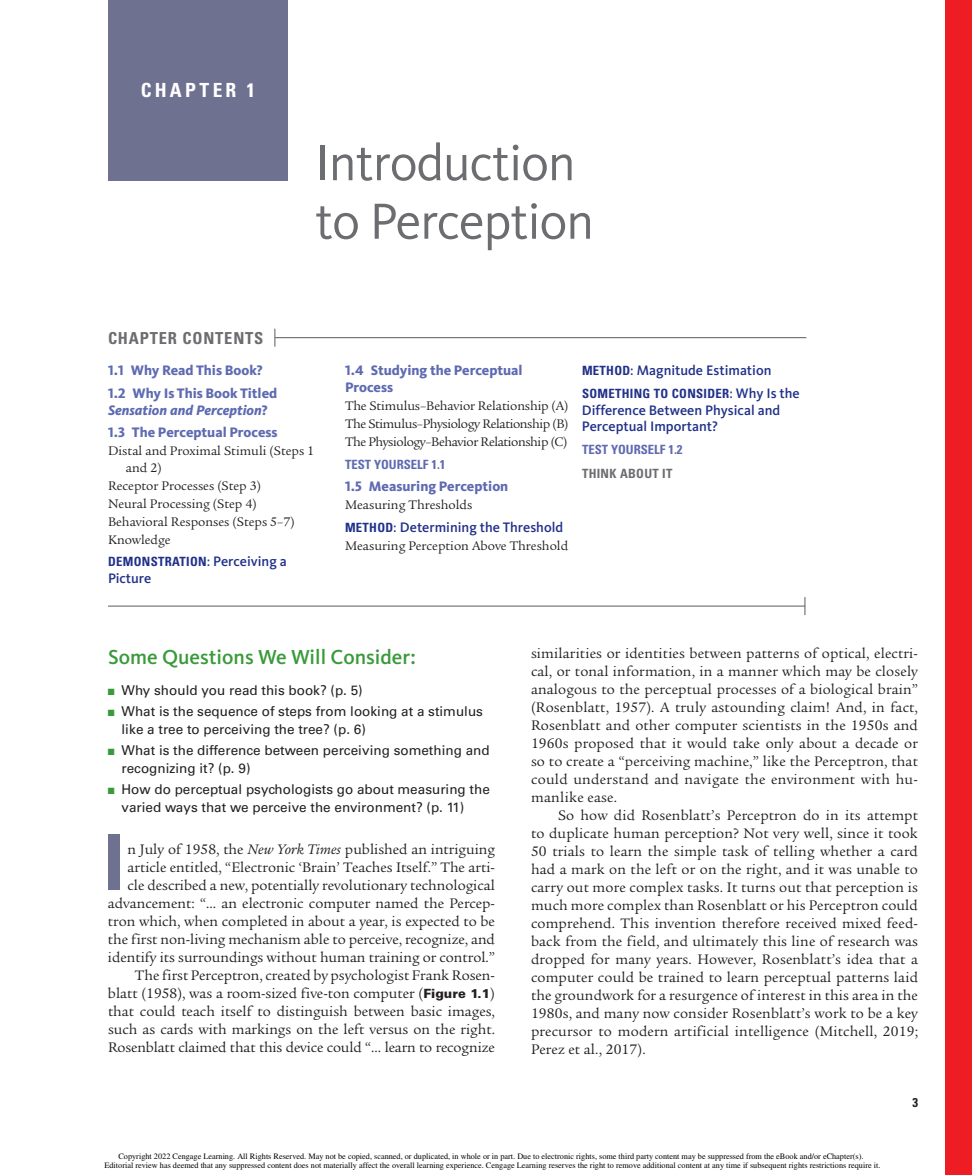
<style>
.page{position:relative;width:972px;height:1175px;background:#fff}
.page>*{position:absolute;margin:0;border:0;box-sizing:border-box;transform-origin:0 0}
.t1{font:700 82.8px "Kievit OT";color:#6f7191}
.t2{font:52.5px/58.5px "Kievit OT";letter-spacing:-.02em;color:#6c6d70}
.t3{font:500 21px "Kievit OT";color:#3a9a3b}
.t4{font:700 condensed 19.5px "Univers LT Std";color:#fff}
.t5{font:700 condensed 16.5px "Univers LT Std";color:#6c6d70}
.t6{font:15px/18px "Legacy Serif Std";letter-spacing:.01em;color:#231f20;text-align:right}
.t7{font:800 14.25px/22.5px "Kievit OT";color:#5e6ab1}
.t8{font:500 14.25px/16.5px "Kievit OT";color:#213189}
.t9{font:13.5px/18px "Legacy Serif Std";color:#231f20}
.t10{font:13.5px/18px "Univers LT Std";color:#231f20}
.t11{font:700 condensed 12.75px "Univers LT Std";letter-spacing:.025em;color:#213189}
.t12{font:700 condensed 12.75px/24px "Univers LT Std";letter-spacing:.025em;color:#6c6d70}
.t13{font:700 condensed 12.75px "Univers LT Std";color:#5e6ab1}
.t14{font:700 condensed 12.75px "Univers LT Std";color:#231f20}
.t15{font:8.25px/9.6px "Times";color:#000;text-align:center}
.s1{font-style:italic}
.s2{font-family:"Kievit OT";font-weight:500;font-stretch:normal;font-size:14.25px}
.s3{font-family:"Univers LT Std";font-weight:700;font-stretch:condensed;font-size:12.75px}
.s4{color:#5e6ab1}
.s5{color:#3a9a3b}
.s6{font-family:"Univers LT Std";font-weight:900;font-size:12.75px}
</style>
<div class="page">
<hr style="left:108px;top:605px;width:697px;height:1px;background:#6c6d70">
<svg style="left:804px;top:597px;width:2px;height:18px"></svg>
<div style="left:108px;top:0;width:180px;height:180px;background:#6f7191"></div>
<hr style="left:275px;top:337px;width:531px;height:1px;background:#6c6d70">
<svg style="left:274px;top:328px;width:1px;height:18px"></svg>
<div style="left:945px;top:0;width:27px;height:1174px;background:#ee1d23"></div>
<p class="t4" style="left:141px;top:78px;width:72px">CHA PTER</p>
<p class="t4" style="left:247px;top:78px;width:10px">1</p>
<p class="t5" style="left:108px;top:327px;width:52px">CHAPTER</p>
<p class="t5" style="left:182px;top:327px;width:21px">CONTENTS</p>
<p class="t2" style="left:315px;top:133px;width:281px">Introduction to Perception</p>
<p class="t7" style="left:108px;top:359px;width:171px">1.1 Why Read This Book?<br>1.2 Why Is This Book Titled</p>
<p class="t7" style="left:108px;top:398px;width:171px"><span class="s1">Sensation and Perception</span>?<br>1.3 The Perceptual Process</p>
<p class="t9" style="left:126px;top:442px;width:190px;line-height:16.5px;text-indent:-18px">Distal and Proximal Stimuli (Steps 1 and 2)</p>
<p class="t9" style="left:108px;top:476px;width:188px">Receptor Processes (Step 3)<br>Neural Processing (Step 4)<br>Behavioral Responses (Steps 5–7)<br>Knowledge</p>
<p class="t11" style="left:108px;top:553px;width:180px">DEMONSTRATION: <span class="s2">Perceiving a</span></p>
<p class="t8" style="left:108px;top:569px;width:45px">Picture</p>
<p class="t7" style="left:345px;top:362px;width:179px;line-height:16.5px">1.4 Studying the Perceptual<br>Process</p>
<p class="t9" style="left:345px;top:397px;width:225px;text-align:justify">The Stimulus–Behavior Relationship (A)<br>The Stimulus–Physiology Relationship (B)<br>The Physiology–Behavior Relationship (C)</p>
<p class="t13" style="left:345px;top:456px;width:14px">TEST</p>
<p class="t13" style="left:374px;top:456px;width:73px">YOURSELF 1.1</p>
<p class="t7" style="left:345px;top:475px;width:165px">1.5 Measuring Perception</p>
<p class="t9" style="left:345px;top:496px;width:129px">Measuring Thresholds</p>
<p class="t8" style="left:345px;top:518px;width:220px"><span class="s3">METHOD:</span> Determining the Threshold</p>
<p class="t9" style="left:345px;top:536px;width:225px">Measuring Perception Above Threshold</p>
<p class="t8" style="left:582px;top:362px;width:191px"><span class="s3">METHOD:</span> Magnitude Estimation</p>
<p class="t11" style="left:582px;top:385px;width:219px">SOMETHING TO CONSIDER: <span class="s2">Why is the</span></p>
<p class="t8" style="left:582px;top:401px;width:200px">Difference Between Physical and<br>Perceptual I mportant?</p>
<p class="t13" style="left:582px;top:441px;width:14px">TEST</p>
<p class="t12" style="left:582px;top:437px;width:102px;text-indent:29px"><span class="s4">YOURSELF 1.2<br></span>THINK ABOUT IT</p>
<p class="t3" style="left:108px;top:644px;width:309px">Some Questions We Will Consider:</p>
<p class="t10" style="left:108px;top:681px;width:256px"><span class="s5">■</span> Why should you read this book? (p. 5)</p>
<p class="t10" style="left:122px;top:702px;width:363px;text-indent:-14px"><span class="s5">■</span> What is the sequence of steps from looking at a stimulus like a tree to perceiving the tree? (p. 6)</p>
<p class="t10" style="left:122px;top:741px;width:370px;text-indent:-14px"><span class="s5">■</span> What is the difference between perceiving something and recognizing it? (p. 9)</p>
<p class="t10" style="left:122px;top:780px;width:370px;text-indent:-14px"><span class="s5">■</span> How do perceptual psychologists go about measuring the varied ways that we perceive the environment? (p. 11)</p>
<p class="t1" style="left:101px;top:812px;width:28px">I</p>
<p class="t6" style="left:108px;top:840px;width:389px">n July of 1958, the <span class="s1">New York Times</span> published an intriguing article entitled, “Electronic ‘Brain’ Teaches Itself.” The arti&shy;cle described a new, potentially revolutionary technological advancement: “… an electronic computer named the Percep&shy;tron which, when completed in about a year, is expected to be the first non-living mechanism able to perceive, recognize, and identify its surroundings without human training or control.” The first Perceptron, created by psychologist Frank Rosen&shy;blatt (1958), was a room-sized five-ton computer (<span class="s6">Figure 1.1</span>) that could teach itself to distinguish between basic images, such as cards with markings on the left versus on the right.<br>Rosenblatt claimed that this device could “… learn to recognize</p>
<p class="t6" style="left:531px;top:644px;width:389px">similarities or identities between patterns of optical, electri-</p>
<p class="t6" style="left:531px;top:662px;width:388px">cal, or tonal information, in a manner which may be closely</p>
<p class="t6" style="left:531px;top:680px;width:388px">analogous to the perceptual processes of a biological brain”</p>
<p class="t6" style="left:531px;top:698px;width:388px">(Rosenblatt, 1957). A truly astounding claim! And, in fact,</p>
<p class="t6" style="left:531px;top:716px;width:388px">Rosenblatt and other computer scientists in the 1950s and</p>
<p class="t6" style="left:531px;top:734px;width:389px">1960s proposed that it would take only about a decade or</p>
<p class="t6" style="left:531px;top:752px;width:389px">so to create a “perceiving machine,” like the Perceptron, that</p>
<p class="t6" style="left:531px;top:770px;width:388px">could understand and navigate the environment with hu-</p>
<p class="t6" style="left:531px;top:788px;width:88px">manlike ease.</p>
<p class="t6" style="left:558px;top:806px;width:361px">So how did Rosenblatt’s Perceptron do in its attempt</p>
<p class="t6" style="left:531px;top:824px;width:389px">to duplicate human perception? Not very well, since it took</p>
<p class="t6" style="left:531px;top:842px;width:388px">50 trials to learn the simple task of telling whether a card</p>
<p class="t6" style="left:531px;top:860px;width:388px">had a mark on the left or on the right, and it was unable to</p>
<p class="t6" style="left:531px;top:878px;width:388px">carry out more complex tasks. It turns out that perception is</p>
<p class="t6" style="left:531px;top:896px;width:388px">much more complex than Rosenblatt or his Perceptron could</p>
<p class="t6" style="left:531px;top:914px;width:388px">comprehend. This invention therefore received mixed feed-</p>
<p class="t6" style="left:531px;top:932px;width:389px">back from the field, and ultimately this line of research was</p>
<p class="t6" style="left:531px;top:950px;width:389px">dropped for many years. However, Rosenblatt’s idea that a</p>
<p class="t6" style="left:531px;top:968px;width:389px">computer could be trained to learn perceptual patterns laid</p>
<p class="t6" style="left:531px;top:986px;width:388px">the groundwork for a resurgence of interest in this area in the</p>
<p class="t6" style="left:531px;top:1004px;width:388px">1980s, and many now consider Rosenblatt’s work to be a key</p>
<p class="t6" style="left:531px;top:1022px;width:389px">precursor to modern artificial intelligence (Mitchell, 2019;</p>
<p class="t6" style="left:531px;top:1040px;width:116px">Perez et al., 2017).</p>
<p class="t14" style="left:912px;top:1094px;width:7px">3</p>
<p class="t15" style="left:104px;top:1151px;width:778px">Copyright 2022 Cengage Learning. All Rights Reserved. May not be copied, scanned, or duplicated, in whole or in part. Due to electronic rights, some third party content may be suppressed from the eBook and/or eChapter(s).<br>Editorial review has deemed that any suppressed content does not materially affect the overall learning experience. Cengage Learning reserves the right to remove additional content at any time if subsequent rights restrictions require it.</p>
</div>
